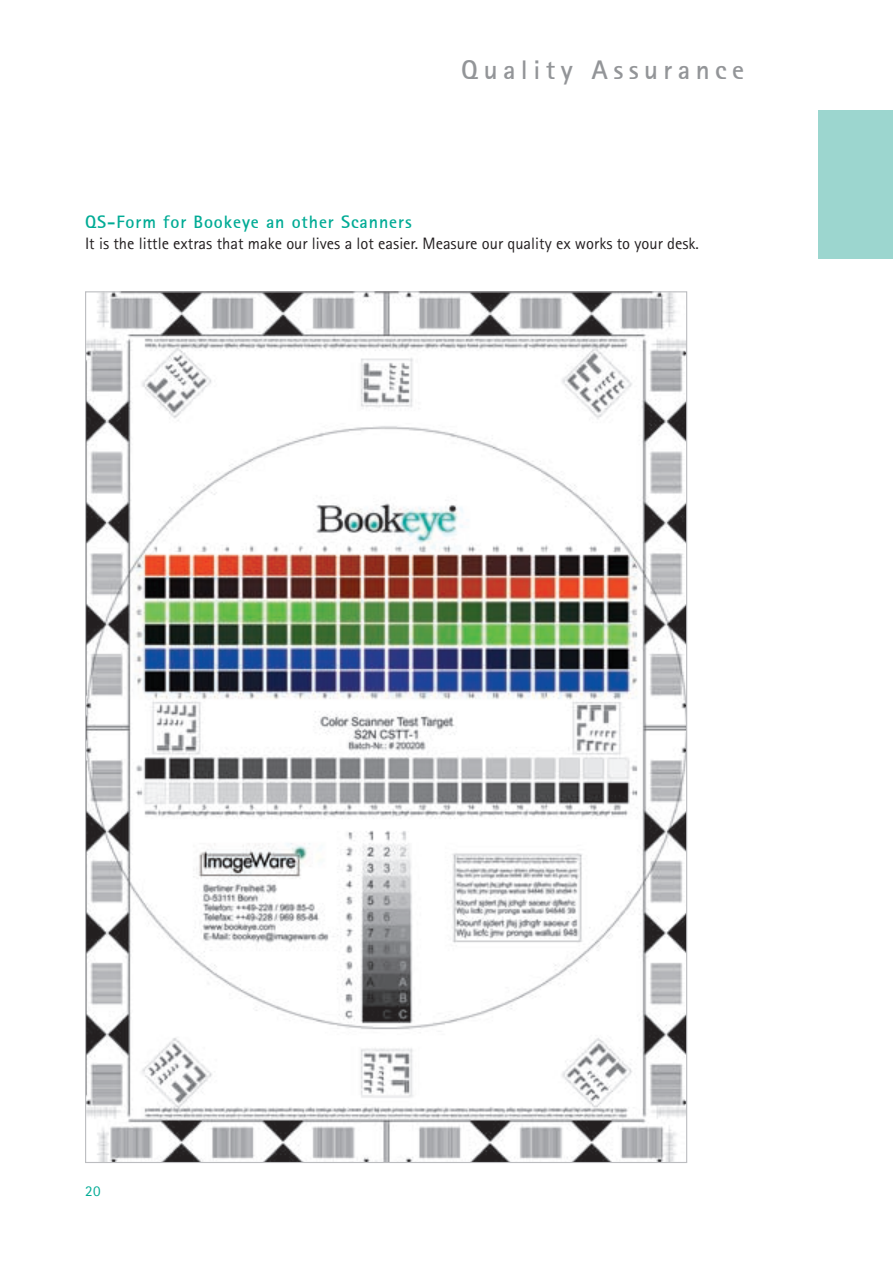
<style>
.page{position:relative;width:893px;height:1263px;background:#fff}
.page>*{position:absolute;margin:0;border:0;box-sizing:border-box;transform-origin:0 0}
.t1{font:700 27px "AT Rotis Sans Serif";letter-spacing:.2em;color:#939598}
.t2{font:700 18px "AT Rotis Sans Serif";letter-spacing:.05em;color:#00ab95}
.t3{font:16.5px "AT Rotis Sans Serif";color:#231f20}
.t4{font:15px "AT Rotis Sans Serif";color:#00ab95}
</style>
<div class="page">
<div style="left:819px;top:111px;width:74px;height:148px;background:#9cd6cf"></div>
<img style="left:86px;top:292px;width:600px;height:870px">
<hr style="left:85px;top:292px;width:1px;height:870px;background:#bcbdc0">
<hr style="left:86px;top:1162px;width:601px;height:1px;background:#bcbdc0">
<hr style="left:686px;top:292px;width:1px;height:870px;background:#bcbdc0">
<hr style="left:86px;top:291px;width:601px;height:1px;background:#bcbdc0">
<h1 class="t1" style="left:461px;top:52px;width:284px">Quality Assurance</h1>
<p class="t2" style="left:85px;top:210px;width:328px">QS-Form for Bookeye an other Scanners</p>
<p class="t3" style="left:85px;top:233px;width:615px">It is the little extras that make our lives a lot easier. Measure our quality ex works to your desk.</p>
<p class="t4" style="left:85px;top:1182px;width:17px">20</p>
</div>
